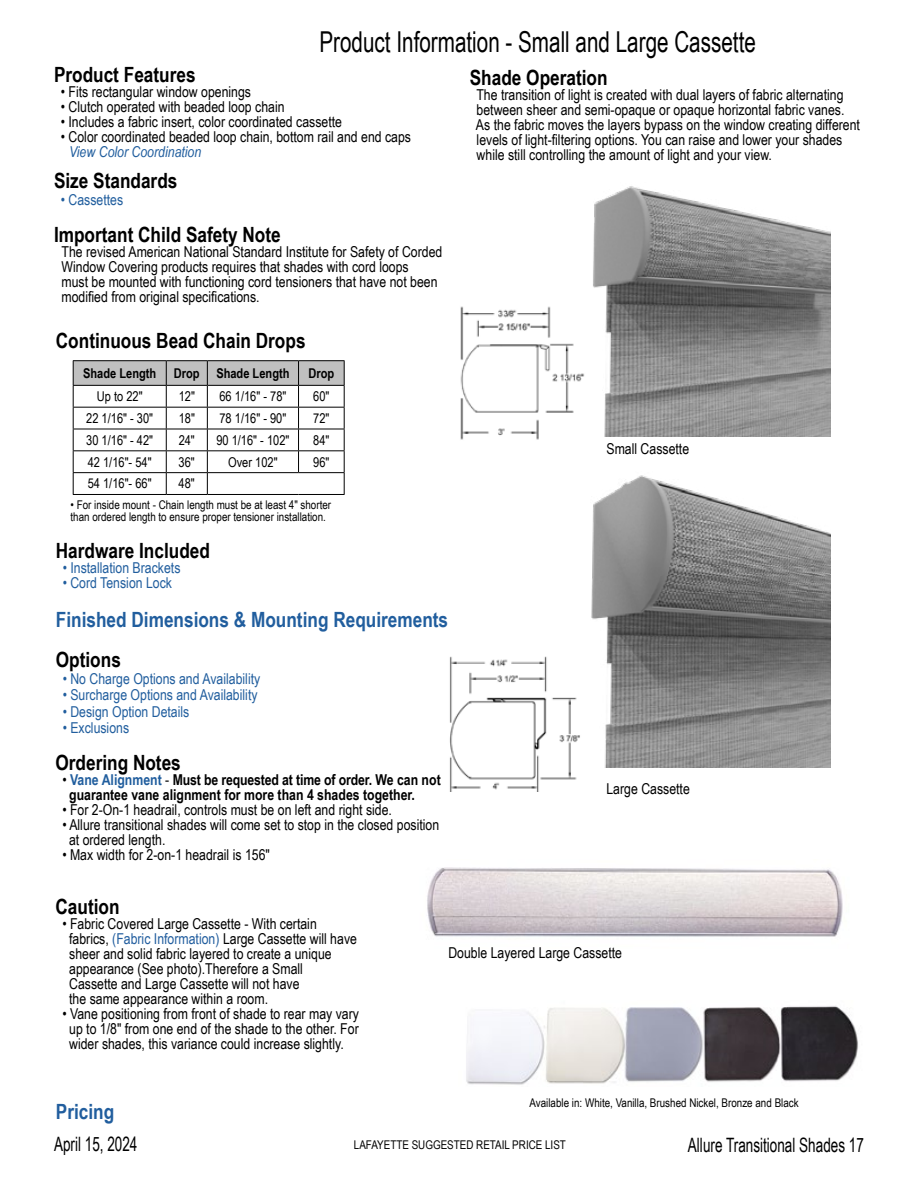
<style>
.page{position:relative;width:918px;height:1188px;background:#fff}
.page>*{position:absolute;margin:0;border:0;box-sizing:border-box;transform-origin:0 0}
.t1{font:28.8px "Arial Narrow";color:#000;scale:.87 1}
.t2{font:700 21px "Arial Narrow";color:#000}
.t3{font:700 21px "Arial Narrow";color:#215e9e}
.t4{font:19.8px "Arial Narrow";color:#000;scale:.83 1}
.t5{font:15px/15px "Arial Narrow";color:#000}
.t6{font:15px "Arial Narrow";color:#215e9e}
.t7{font:700 15px/15px "Arial Narrow";color:#000}
.t8{font:italic 15px "Arial Narrow";color:#215e9e}
.t9{font:13.5px "Arial Narrow";color:#000}
.t10{font:700 13.5px "Arial Narrow";color:#000}
.t11{font:12px/12px "Arial Narrow";color:#000}
.s1{font-weight:400}
.s2{color:#215e9e}
.s3{color:#225e9f}
</style>
<div class="page">
<img style="left:466px;top:1005px;width:392px;height:80px">
<hr style="left:73px;top:360px;width:93px;height:1px;background:#000">
<hr style="left:166px;top:360px;width:41px;height:1px;background:#000">
<hr style="left:207px;top:360px;width:92px;height:1px;background:#000">
<hr style="left:299px;top:360px;width:46px;height:1px;background:#000">
<svg style="left:73px;top:361px;width:272px;height:133px"></svg>
<hr style="left:73px;top:494px;width:93px;height:1px;background:#000">
<hr style="left:166px;top:494px;width:41px;height:1px;background:#000">
<hr style="left:207px;top:494px;width:92px;height:1px;background:#000">
<hr style="left:299px;top:494px;width:46px;height:1px;background:#000">
<img style="left:449px;top:657px;width:131px;height:134px">
<img style="left:460px;top:306px;width:125px;height:134px">
<img style="left:593px;top:186px;width:238px;height:251px">
<img style="left:591px;top:475px;width:240px;height:292px">
<img style="left:427px;top:867px;width:416px;height:70px">
<h1 class="t1" style="left:319px;top:20px;width:503px">Product Information - Small and Large Cassette</h1>
<h2 class="t2" style="left:54px;top:59px;width:143px">Product Features</h2>
<p class="t5" style="left:61px;top:84px;width:192px">• Fits rectangular window openings</p>
<p class="t5" style="left:61px;top:99px;width:225px">• Clutch operated with beaded loop chain</p>
<p class="t5" style="left:61px;top:114px;width:283px">• Includes a fabric insert, color coordinated cassette</p>
<p class="t5" style="left:61px;top:129px;width:352px">• Color coordinated beaded loop chain, bottom rail and end caps</p>
<p class="t8" style="left:69px;top:142px;width:134px">View Color Coordination</p>
<h2 class="t2" style="left:54px;top:165px;width:125px">Size Standards</h2>
<p class="t6" style="left:61px;top:189px;width:64px">• Cassettes</p>
<h2 class="t2" style="left:54px;top:218px;width:228px">Important Child Safety Note</h2>
<p class="t5" style="left:62px;top:243px;width:382px">The revised American National Standard Institute for Safety of Corded Window Covering products requires that shades with cord loops<br>must be mounted with functioning cord tensioners that have not been modified from original specifications.</p>
<h2 class="t2" style="left:56px;top:325px;width:251px">Continuous Bead Chain Drops</h2>
<p class="t10" style="left:83px;top:363px;width:75px">Shade Length</p>
<p class="t10" style="left:174px;top:363px;width:117px">Drop Shade Length</p>
<p class="t10" style="left:308px;top:363px;width:27px">Drop</p>
<p class="t9" style="left:97px;top:387px;width:47px">Up to 22"</p>
<p class="t9" style="left:179px;top:387px;width:18px">12"</p>
<p class="t9" style="left:219px;top:387px;width:68px">66 1/16" - 78"</p>
<p class="t9" style="left:313px;top:387px;width:18px">60"</p>
<p class="t9" style="left:86px;top:408px;width:68px">22 1/16" - 30"</p>
<p class="t9" style="left:179px;top:408px;width:18px">18"</p>
<p class="t9" style="left:219px;top:408px;width:68px">78 1/16" - 90"</p>
<p class="t9" style="left:313px;top:408px;width:18px">72"</p>
<p class="t9" style="left:86px;top:430px;width:68px">30 1/16" - 42"</p>
<p class="t9" style="left:179px;top:430px;width:18px">24"</p>
<p class="t9" style="left:216px;top:430px;width:75px">90 1/16" - 102"</p>
<p class="t9" style="left:313px;top:430px;width:18px">84"</p>
<p class="t9" style="left:88px;top:452px;width:65px">42 1/16"- 54"</p>
<p class="t9" style="left:179px;top:452px;width:18px">36"</p>
<p class="t9" style="left:228px;top:452px;width:51px">Over 102"</p>
<p class="t9" style="left:313px;top:452px;width:18px">96"</p>
<p class="t9" style="left:88px;top:474px;width:65px">54 1/16"- 66"</p>
<p class="t9" style="left:179px;top:474px;width:18px">48"</p>
<p class="t11" style="left:70px;top:498px;width:262px">• For inside mount - Chain length must be at least 4" shorter than ordered length to ensure proper tensioner installation.</p>
<h2 class="t2" style="left:56px;top:534px;width:156px">Hardware Included</h2>
<p class="t6" style="left:63px;top:556px;width:119px">• Installation Brackets</p>
<p class="t6" style="left:63px;top:571px;width:111px">• Cord Tension Lock</p>
<h2 class="t3" style="left:56px;top:604px;width:394px">Finished Dimensions &amp; Mounting Requirements</h2>
<h2 class="t2" style="left:56px;top:644px;width:67px">Options</h2>
<p class="t6" style="left:63px;top:668px;width:199px">• No Charge Options and Availability</p>
<p class="t6" style="left:63px;top:684px;width:196px">• Surcharge Options and Availability</p>
<p class="t6" style="left:63px;top:701px;width:128px">• Design Option Details</p>
<p class="t6" style="left:63px;top:717px;width:68px">• Exclusions</p>
<h2 class="t2" style="left:56px;top:747px;width:127px">Ordering Notes</h2>
<p class="t7" style="left:69px;top:771px;width:373px;text-indent:-7px"><span class="s1">•</span> <span class="s2">Vane Alignment</span> <span class="s1">-</span> Must be requested at time of order. We can not guarantee vane alignment for more than 4 shades together.</p>
<p class="t5" style="left:62px;top:802px;width:331px">• For 2-On-1 headrail, controls must be on left and right side.</p>
<p class="t5" style="left:69px;top:817px;width:372px;text-indent:-7px">• Allure transitional shades will come set to stop in the closed position at ordered length.</p>
<p class="t5" style="left:62px;top:847px;width:209px">• Max width for 2-on-1 headrail is 156"</p>
<h2 class="t2" style="left:470px;top:62px;width:139px">Shade Operation</h2>
<p class="t5" style="left:476px;top:87px;width:386px">The transition of light is created with dual layers of fabric alternating between sheer and semi-opaque or opaque horizontal fabric vanes.<br>As the fabric moves the layers bypass on the window creating different levels of light-filtering options. You can raise and lower your shades while still controlling the amount of light and your view.</p>
<p class="t5" style="left:606px;top:441px;width:84px">Small Cassette</p>
<p class="t5" style="left:606px;top:781px;width:85px">Large Cassette</p>
<h2 class="t2" style="left:56px;top:891px;width:66px">Caution</h2>
<p class="t5" style="left:69px;top:916px;width:289px;text-indent:-7px">• Fabric Covered Large Cassette - With certain fabrics, <span class="s3">(Fabric Information)</span> Large Cassette will have sheer and solid fabric layered to create a unique appearance (See photo).Therefore a Small<br>Cassette and Large Cassette will not have<br>the same appearance within a room.</p>
<p class="t5" style="left:62px;top:1006px;width:298px;text-align:center">• Vane positioning from front of shade to rear may vary up to 1/8" from one end of the shade to the other. For wider shades, this variance could increase slightly.</p>
<h2 class="t3" style="left:56px;top:1096px;width:60px">Pricing</h2>
<p class="t5" style="left:448px;top:944px;width:175px">Double Layered Large Cassette</p>
<p class="t11" style="left:529px;top:1096px;width:271px">Available in: White, Vanilla, Brushed Nickel, Bronze and Black</p>
<h3 class="t4" style="left:54px;top:1129px;width:102px">April 15, 2024</h3>
<p class="t11" style="left:354px;top:1138px;width:214px">LAFAYETTE SUGGESTED RETAIL PRICE LIST</p>
<h3 class="t4" style="left:688px;top:1130px;width:214px">Allure Transitional Shades 17</h3>
</div>
